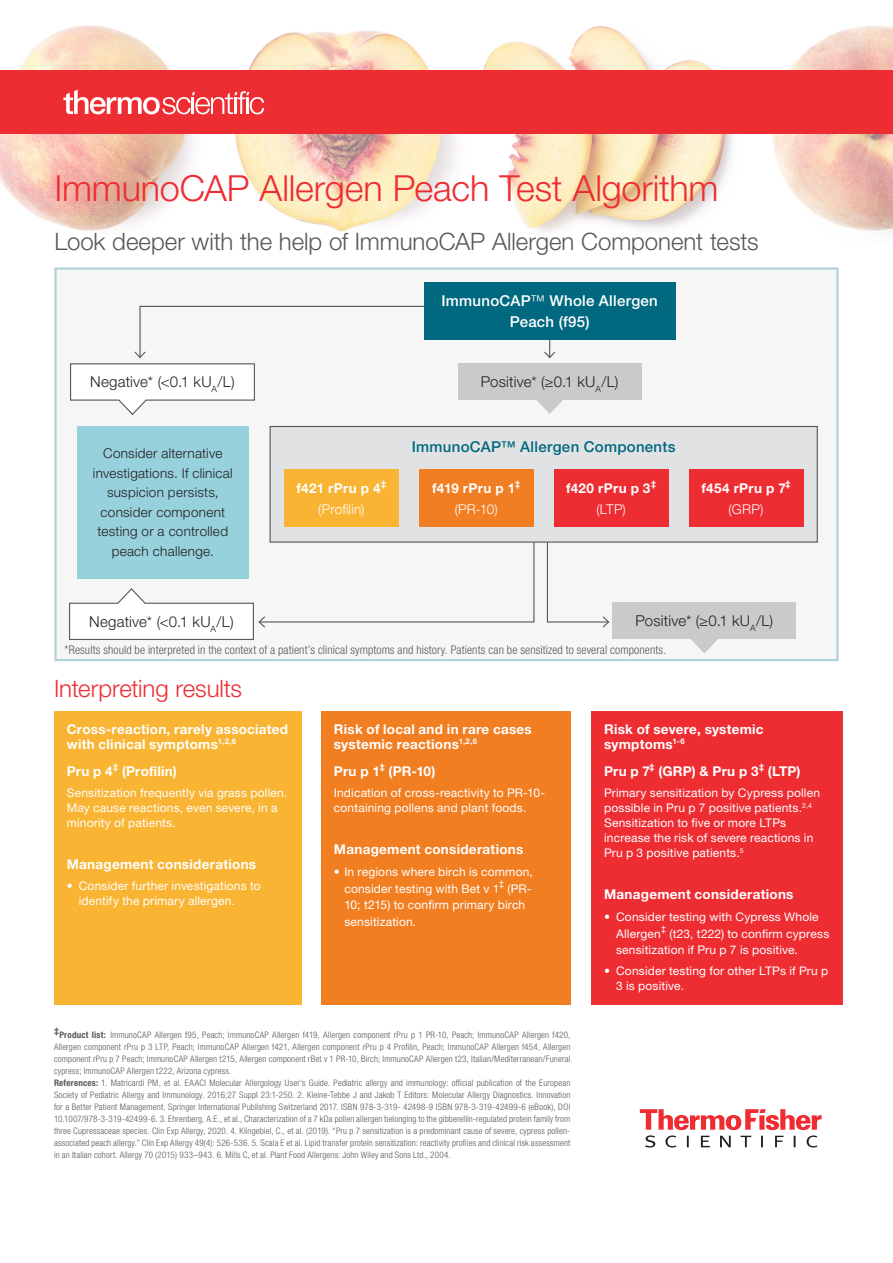
<style>
.page{position:relative;width:893px;height:1263px;background:#fff}
.page>*{position:absolute;margin:0;border:0;box-sizing:border-box;transform-origin:0 0}
.Headline{font:300 36px "Helvetica Neue LTW1 G";letter-spacing:-.005em;color:#ee2d33}
.Subhead_Main{font:300 24px "Helvetica Neue LTW1 G";color:#57585a}
.Subhead_Main-2{font:300 24px "Helvetica Neue LTW1 G";letter-spacing:-.005em;color:#ee2d33}
.t1{font:300 15px "Helvetica Neue LTW1 G";letter-spacing:.015em;color:#231f20}
.t2{font:500 15px/21px "Helvetica Neue LTW1 G";letter-spacing:.02em;color:#fff;text-align:center}
.t3{font:500 15px "Helvetica Neue LTW1 G";letter-spacing:.02em;color:#00687f}
.Subhead_Main-3{font:700 13.5px/15px "Helvetica Neue LTW1 G";letter-spacing:.02em;color:#fff}
.t4{font:300 13.5px/19.5px "Helvetica Neue LTW1 G";letter-spacing:.02em;color:#231f20;text-align:center}
.t5{font:300 13.5px "Helvetica Neue LTW1 G";letter-spacing:.01em;color:#fff}
.Subhead_Main-4{font:12px/15px "Helvetica Neue LTW1 G";letter-spacing:.015em;color:#fff}
.t6{font:300 condensed 12px "Helvetica Neue LTW1 G";letter-spacing:.01em;color:#57585a}
.Subhead_Main-5{font:11.85px/16.5px "Helvetica Neue LTW1 G";letter-spacing:.015em;color:#fff}
.t7{font:300 condensed 9px/12px "Helvetica Neue LTW1 G";letter-spacing:.02em;color:#57585a;text-align:justify}
.t8{font:700 9px "Helvetica Neue LTW1 G";color:#57585a}
.Subhead_Main-6{font:9px "Helvetica Neue LTW1 G";color:#fff}
.Subhead_Main-7{font:8.85px "Helvetica Neue LTW1 G";color:#fff}
.s1{font-weight:300;font-style:italic}
.s2{font-weight:700}
</style>
<div class="page">
<div style="left:54px;top:267px;width:785px;height:394px;background:#f6f6f6"></div>
<hr style="left:549px;top:316px;width:1px;height:41px;background:#57585a">
<svg style="left:544px;top:350px;width:12px;height:9px"></svg>
<svg style="left:546px;top:543px;width:64px;height:85px"></svg>
<div style="left:424px;top:282px;width:251px;height:57px;background:#00687f"></div>
<div style="left:77px;top:426px;width:171px;height:152px;background:#97d1dc"></div>
<div style="left:270px;top:426px;width:548px;height:117px;background:#e1e2e4;border:1px solid #57585a"></div>
<div style="left:284px;top:470px;width:115px;height:57px;background:#f8b432"></div>
<div style="left:419px;top:470px;width:115px;height:57px;background:#f27e24"></div>
<div style="left:554px;top:470px;width:114px;height:57px;background:#ee2d33"></div>
<div style="left:689px;top:470px;width:114px;height:57px;background:#ee2d33"></div>
<div style="left:458px;top:363px;width:184px;height:36px;background:#c9cacc"></div>
<svg style="left:534px;top:399px;width:31px;height:15px"></svg>
<div style="left:612px;top:603px;width:184px;height:36px;background:#c9cacc"></div>
<svg style="left:691px;top:639px;width:27px;height:14px"></svg>
<svg style="left:69px;top:482px;width:466px;height:158px"></svg>
<svg style="left:70px;top:305px;width:388px;height:110px"></svg>
<div style="left:591px;top:711px;width:251px;height:294px;background:#ee2d33"></div>
<div style="left:321px;top:711px;width:249px;height:294px;background:#f27e22"></div>
<div style="left:54px;top:711px;width:248px;height:294px;background:#f8b432"></div>
<img style="left:0;top:25px;width:893px;height:207px">
<svg style="left:640px;top:1109px;width:181px;height:38px"></svg>
<div style="left:0;top:70px;width:893px;height:64px;background:#ee2d33"></div>
<svg style="left:63px;top:90px;width:201px;height:24px"></svg>
<p class="Headline" style="left:54px;top:166px;width:665px">ImmunoCAP Allergen Peach Test Algorithm</p>
<p class="Subhead_Main" style="left:54px;top:227px;width:706px">Look deeper with the help of ImmunoCAP Allergen Component tests</p>
<p class="t1" style="left:90px;top:373px;width:146px">Negative* (&lt;0.1 kU<sub>A</sub>/L)</p>
<p class="t2" style="left:441px;top:290px;width:218px">ImmunoCAP<span class="s1">™</span> Whole Allergen<br>Peach (f95)</p>
<p class="t1" style="left:481px;top:372px;width:139px">Positive* (≥0.1 kU<sub>A</sub>/L)</p>
<p class="t4" style="left:93px;top:443px;width:141px">Consider alternative investigations. If clinical suspicion persists, consider component testing or a controlled peach challenge.</p>
<p class="t3" style="left:412px;top:438px;width:265px">ImmunoCAP™ Allergen Components</p>
<p class="Subhead_Main-3" style="left:297px;top:480px;width:91px">f421 rPru p 4<sup>‡</sup></p>
<p class="t5" style="left:318px;top:501px;width:48px">(Profilin)</p>
<p class="Subhead_Main-3" style="left:432px;top:480px;width:90px">f419 rPru p 1<sup>‡</sup></p>
<p class="t5" style="left:455px;top:501px;width:45px">(PR-10)</p>
<p class="Subhead_Main-3" style="left:566px;top:480px;width:92px">f420 rPru p 3<sup>‡</sup></p>
<p class="t5" style="left:596px;top:501px;width:31px">(LTP)</p>
<p class="Subhead_Main-3" style="left:701px;top:480px;width:91px">f454 rPru p 7<sup>‡</sup></p>
<p class="t5" style="left:729px;top:501px;width:36px">(GRP)</p>
<p class="t1" style="left:89px;top:612px;width:146px">Negative* (&lt;0.1 kU<sub>A</sub>/L)</p>
<p class="t1" style="left:635px;top:612px;width:139px">Positive* (≥0.1 kU<sub>A</sub>/L)</p>
<p class="t6" style="left:64px;top:642px;width:603px">*Results should be interpreted in the context of a patient’s clinical symptoms and history. Patients can be sensitized to several components.</p>
<p class="Subhead_Main-2" style="left:54px;top:673px;width:190px">Interpreting results</p>
<p class="Subhead_Main-3" style="left:67px;top:721px;width:223px">Cross-reaction, rarely associated with clinical symptoms<sup>1,2,6</sup></p>
<p class="Subhead_Main-3" style="left:67px;top:763px;width:112px">Pru p 4<sup>‡</sup> (Profilin)</p>
<p class="Subhead_Main-4" style="left:67px;top:785px;width:222px">Sensitization frequently via grass pollen.<br>May cause reactions, even severe, in a minority of patients.</p>
<p class="Subhead_Main-3" style="left:67px;top:856px;width:191px">Management considerations</p>
<p class="Subhead_Main-4" style="left:79px;top:878px;width:183px;text-indent:-12px">• Consider further investigations to identify the primary allergen.</p>
<p class="Subhead_Main-3" style="left:334px;top:721px;width:199px">Risk of local and in rare cases systemic reactions<sup>1,2,6</sup></p>
<p class="Subhead_Main-3" style="left:334px;top:763px;width:103px">Pru p 1<sup>‡</sup> (PR-10)</p>
<p class="Subhead_Main-4" style="left:334px;top:785px;width:213px">Indication of cross-reactivity to PR-10- containing pollens and plant foods.</p>
<p class="Subhead_Main-3" style="left:334px;top:841px;width:191px">Management considerations</p>
<p class="Subhead_Main-4" style="left:344px;top:864px;width:190px;line-height:16.5px;text-indent:-10px">• In regions where birch is common, consider testing with Bet v 1</p>
<p class="Subhead_Main-6" style="left:499px;top:878px;width:7px">‡</p>
<p class="Subhead_Main-4" style="left:344px;top:880px;width:189px;line-height:16.5px;text-indent:163px">(PR-<br>10; t215) to confirm primary birch sensitization.</p>
<p class="t8" style="left:54px;top:1025px;width:7px">‡</p>
<p class="t7" style="left:54px;top:1029px;width:518px;text-indent:5px"><span class="s2">Product list:</span> ImmunoCAP Allergen f95, Peach; ImmunoCAP Allergen f419, Allergen component rPru p 1 PR-10, Peach; ImmunoCAP Allergen f420, Allergen component rPru p 3 LTP, Peach; ImmunoCAP Allergen f421, Allergen component rPru p 4 Profilin, Peach; ImmunoCAP Allergen f454, Allergen component rPru p 7 Peach; ImmunoCAP Allergen t215, Allergen component rBet v 1 PR-10, Birch; ImmunoCAP Allergen t23, Italian/Mediterranean/Funeral cypress; ImmunoCAP Allergen t222, Arizona cypress.</p>
<p class="t7" style="left:54px;top:1077px;width:518px"><span class="s2">References:</span> 1. Matricardi PM, et al. EAACI Molecular Allergology User’s Guide. Pediatric allergy and immunology: official publication of the European Society of Pediatric Allergy and Immunology. 2016;27 Suppl 23:1-250. 2. Kleine-Tebbe J and Jakob T Editors: Molecular Allergy Diagnostics. Innovation for a Better Patient Management. Springer International Publishing Switzerland 2017. ISBN 978-3-319- 42498-9 ISBN 978-3-319-42499-6 (eBook), DOI 10.1007/978-3-319-42499-6. 3. Ehrenberg, A.E., et al., Characterization of a 7 kDa pollen allergen belonging to the gibberellin-regulated protein family from three Cupressaceae species. Clin Exp Allergy, 2020. 4. Klingebiel, C., et al. (2019). “Pru p 7 sensitization is a predominant cause of severe, cypress pollen&shy;associated peach allergy.” Clin Exp Allergy 49(4): 526-536. 5. Scala E et al. Lipid transfer protein sensitization: reactivity profiles and clinical risk assessment in an Italian cohort. Allergy 70 (2015) 933–943. 6. Mills C, et al. Plant Food Allergens: John Wiley and Sons Ltd., 2004.</p>
<p class="Subhead_Main-3" style="left:604px;top:721px;width:161px">Risk of severe, systemic symptoms<sup>1-6</sup></p>
<p class="Subhead_Main-3" style="left:604px;top:763px;width:198px">Pru p 7<sup>‡</sup> (GRP) &amp; Pru p 3<sup>‡</sup> (LTP)</p>
<p class="Subhead_Main-4" style="left:604px;top:785px;width:217px">Primary sensitization by Cypress pollen possible in Pru p 7 positive patients.<sup>2,4<br></sup>Sensitization to five or more LTPs increase the risk of severe reactions in Pru p 3 positive patients.<sup>5</sup></p>
<p class="Subhead_Main-3" style="left:604px;top:886px;width:191px">Management considerations</p>
<p class="Subhead_Main-5" style="left:616px;top:909px;width:204px;text-indent:-12px">• Consider testing with Cypress Whole<br>Allergen</p>
<p class="Subhead_Main-7" style="left:661px;top:923px;width:7px">‡</p>
<p class="Subhead_Main-5" style="left:616px;top:925px;width:215px;text-indent:53px">(t23, t222) to confirm cypress sensitization if Pru p 7 is positive.</p>
<p class="Subhead_Main-5" style="left:616px;top:963px;width:214px;line-height:15px;text-indent:-12px">• Consider testing for other LTPs if Pru p<br>3 is positive.</p>
</div>
